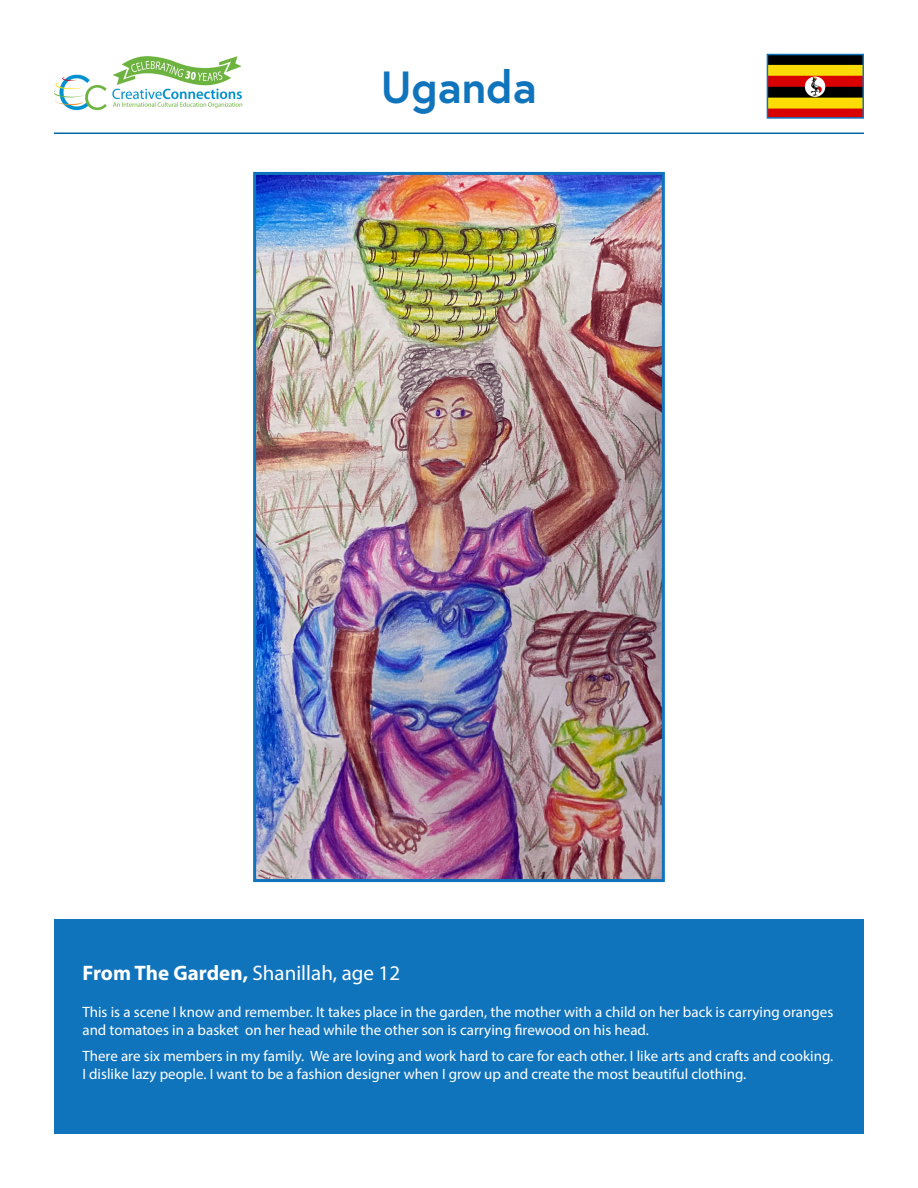
<style>
.page{position:relative;width:918px;height:1188px;background:#fff}
.page>*{position:absolute;margin:0;border:0;box-sizing:border-box;transform-origin:0 0}
.t1{font:700 45px "Europa";color:#1074bc}
.t2{font:21px "Myriad Pro";color:#fff}
.t3{font:15px/18px "Myriad Pro";color:#fff}
.s1{font-weight:700}
</style>
<div class="page">
<hr style="left:54px;top:133px;width:810px;height:1px;background:#0066a3">
<img style="left:54px;top:56px;width:188px;height:55px">
<div style="left:54px;top:920px;width:810px;height:214px;background:#1074bc"></div>
<img style="left:257px;top:176px;width:404px;height:702px">
<div style="left:253px;top:172px;width:412px;height:710px;border:3px solid #1074bc"></div>
<img style="left:770px;top:57px;width:91px;height:59px">
<div style="left:767px;top:54px;width:97px;height:65px;border:2px solid #1074bc"></div>
<p class="t1" style="left:381px;top:57px;width:158px">Uganda</p>
<p class="t2" style="left:82px;top:960px;width:319px"><span class="s1">From The Garden,</span> Shanillah, age 12</p>
<p class="t3" style="left:82px;top:1003px;width:752px">This is a scene I know and remember. It takes place in the garden, the mother with a child on her back is carrying oranges and tomatoes in a basket on her head while the other son is carrying firewood on his head.</p>
<p class="t3" style="left:82px;top:1047px;width:752px">There are six members in my family. We are loving and work hard to care for each other. I like arts and crafts and cooking.<br>I dislike lazy people. I want to be a fashion designer when I grow up and create the most beautiful clothing.</p>
</div>
